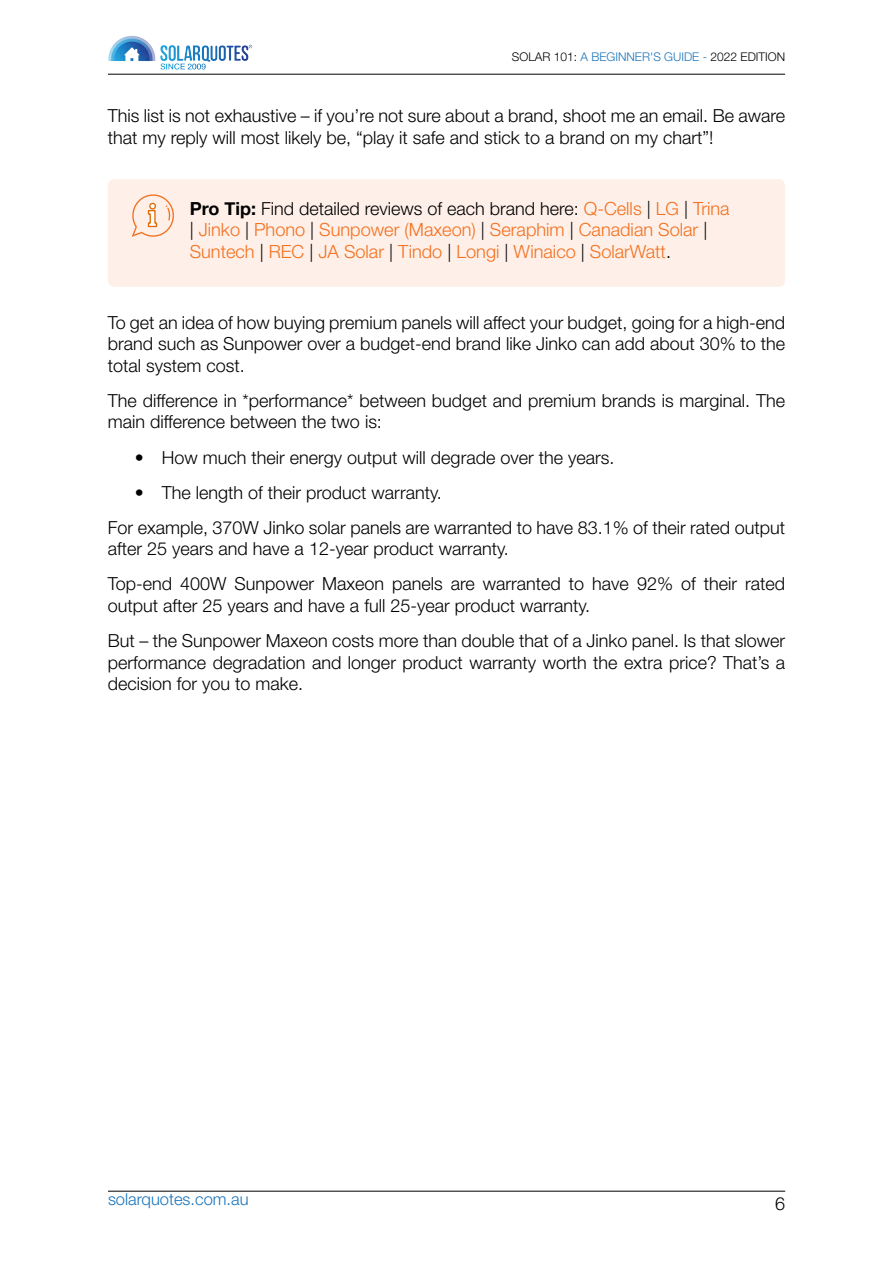
<style>
.page{position:relative;width:893px;height:1263px;background:#fff}
.page>*{position:absolute;margin:0;border:0;box-sizing:border-box;transform-origin:0 0}
.t1{font:300 18.15px/21.8px "Helvetica Neue";color:#f3701f}
.t2{font:300 18px/21.6px "Helvetica Neue";color:#000}
.t3{font:300 16.5px "Helvetica Neue";color:#1b75bb}
.t4{font:300 12px "Helvetica Neue";color:#000}
.s1{color:#1b75bb}
.s2{font-weight:700}
.s3{font-size:18.15px;color:#f3701f}
.s4{font-size:18px;color:#000}
</style>
<div class="page">
<img style="left:108px;top:36px;width:156px;height:38px">
<hr style="left:108px;top:74px;width:677px;height:1px;background:#000">
<hr style="left:108px;top:1191px;width:677px;height:1px;background:#000">
<div style="left:108px;top:179px;width:677px;height:108px;background:#fef0e8;border-radius:7px"></div>
<svg style="left:131px;top:194px;width:43px;height:43px"></svg>
<p class="t4" style="left:512px;top:50px;width:275px">SOLAR 101: <span class="s1">A BEGINNER'S GUIDE -</span> 2022 EDITION</p>
<p class="t2" style="left:108px;top:105px;width:679px">This list is not exhaustive – if you’re not sure about a brand, shoot me an email. Be aware that my reply will most likely be, “play it safe and stick to a brand on my chart”!</p>
<p class="t2" style="left:190px;top:197px;width:541px"><span class="s2">Pro Tip:</span> Find detailed reviews of each brand here: <span class="s3">Q-Cells</span> | <span class="s3">LG</span> | <span class="s3">Trina</span></p>
<p class="t1" style="left:190px;top:219px;width:519px"><span class="s4">|</span> Jinko <span class="s4">|</span> Phono <span class="s4">|</span> Sunpower (Maxeon) <span class="s4">|</span> Seraphim <span class="s4">|</span> Canadian Solar <span class="s4">|<br></span>Suntech <span class="s4">|</span> REC <span class="s4">|</span> JA Solar <span class="s4">|</span> Tindo <span class="s4">|</span> Longi <span class="s4">|</span> Winaico <span class="s4">|</span> SolarWatt<span class="s4">.</span></p>
<p class="t2" style="left:108px;top:311px;width:679px;text-align:justify">To get an idea of how buying premium panels will affect your budget, going for a high-end brand such as Sunpower over a budget-end brand like Jinko can add about 30% to the total system cost.</p>
<p class="t2" style="left:108px;top:389px;width:679px">The difference in *performance* between budget and premium brands is marginal. The main difference between the two is:</p>
<p class="t2" style="left:135px;top:446px;width:481px">• How much their energy output will degrade over the years.</p>
<p class="t2" style="left:108px;top:474px;width:679px;line-height:35.1px;text-indent:27px">• The length of their product warranty.<br>For example, 370W Jinko solar panels are warranted to have 83.1% of their rated output</p>
<p class="t2" style="left:108px;top:531px;width:679px;line-height:35.1px">after 25 years and have a 12-year product warranty.<br>Top-end 400W Sunpower Maxeon panels are warranted to have 92% of their rated</p>
<p class="t2" style="left:108px;top:588px;width:679px;line-height:35.1px">output after 25 years and have a full 25-year product warranty.<br>But – the Sunpower Maxeon costs more than double that of a Jinko panel. Is that slower</p>
<p class="t2" style="left:108px;top:651px;width:679px">performance degradation and longer product warranty worth the extra price? That’s a decision for you to make.</p>
<p class="t3" style="left:108px;top:1189px;width:142px">solarquotes.com.au</p>
<p class="t2" style="left:775px;top:1192px;width:12px">6</p>
</div>
